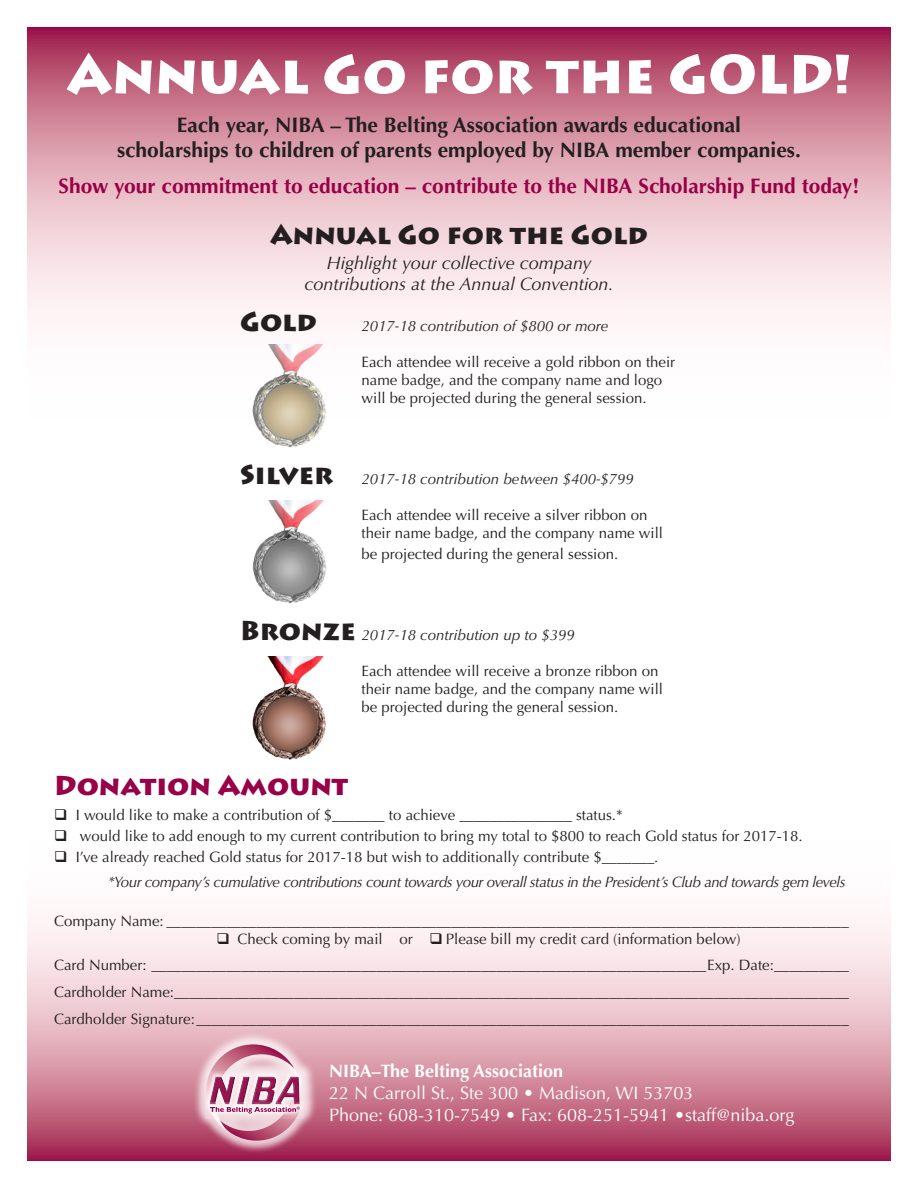
<style>
.page{position:relative;width:918px;height:1188px;background:#fff}
.page>*{position:absolute;margin:0;border:0;box-sizing:border-box;transform-origin:0 0}
.t1{font:900 54px "Lithos Pro";color:#fff}
.t2{font:900 27px "Lithos Pro";color:#231f20}
.t3{font:900 27px "Lithos Pro";color:#980047}
.t4{font:700 21px "Optima LT Std";color:#231f20}
.t5{font:700 21px "Optima LT Std";color:#980047}
.t6{font:18px "Optima LT Std";color:#fff}
.t7{font:italic 18px "Optima LT Std";color:#231f20}
.t8{font:700 18px "Optima LT Std";color:#fff}
.t9{font:15px/18px "Optima LT Std";color:#231f20}
.t10{font:italic 15px "Optima LT Std";color:#231f20}
.t11{font:italic 15px "Optima LT Std";letter-spacing:-.03em;color:#231f20}
.s1{font-family:"Lithos Pro";font-weight:900;font-style:normal;font-size:27px}
</style>
<div class="page">
<svg style="left:28px;top:28px;width:862px;height:293px;background:#dca3b3"></svg>
<svg style="left:28px;top:919px;width:862px;height:241px;background:#dea8b6"></svg>
<div style="left:246px;top:343px;width:91px;height:108px;background:#fff;opacity:.75"></div>
<div style="left:247px;top:499px;width:91px;height:108px;background:#fff;opacity:.75"></div>
<img style="left:252px;top:657px;width:74px;height:103px">
<div style="left:193px;top:1031px;width:125px;height:122px;background:#fff;opacity:.75"></div>
<div style="left:205px;top:1072px;width:100px;height:37px;background:#f4e5e9"></div>
<svg style="left:205px;top:1109px;width:99px;height:9px"></svg>
<svg style="left:206px;top:1044px;width:96px;height:97px"></svg>
<p class="t1" style="left:67px;top:41px;width:786px">Annual Go for the GOLD!</p>
<p class="t4" style="left:177px;top:112px;width:566px">Each year, NIBA – The Belting Association awards educational</p>
<p class="t4" style="left:117px;top:138px;width:685px">scholarships to children of parents employed by NIBA member companies.</p>
<p class="t5" style="left:59px;top:174px;width:802px">Show your commitment to education – contribute to the NIBA Scholarship Fund today!</p>
<p class="t2" style="left:270px;top:217px;width:379px">Annual Go for the Gold</p>
<p class="t7" style="left:326px;top:252px;width:267px">Highlight your collective company</p>
<p class="t7" style="left:305px;top:274px;width:310px">contributions at the Annual Convention.</p>
<p class="t2" style="left:240px;top:305px;width:79px">Gold</p>
<p class="t10" style="left:362px;top:317px;width:248px">2017-18 contribution of $800 or more</p>
<p class="t9" style="left:362px;top:353px;width:315px">Each attendee will receive a gold ribbon on their name badge, and the company name and logo will be projected during the general session.</p>
<p class="t10" style="left:240px;top:470px;width:395px"><span class="s1">Silver</span> 2017-18 contribution between $400-$799</p>
<p class="t9" style="left:362px;top:506px;width:303px">Each attendee will receive a silver ribbon on their name badge, and the company name will</p>
<p class="t9" style="left:362px;top:545px;width:258px">be projected during the general session.</p>
<p class="t10" style="left:240px;top:626px;width:336px"><span class="s1">Bronze</span> 2017-18 contribution up to $399</p>
<p class="t9" style="left:362px;top:662px;width:303px">Each attendee will receive a bronze ribbon on their name badge, and the company name will be projected during the general session.</p>
<p class="t3" style="left:54px;top:769px;width:296px">Donation Amount</p>
<p class="t9" style="left:54px;top:806px;width:570px">❑ I would like to make a contribution of $_______ to achieve _______________ status.*</p>
<p class="t9" style="left:54px;top:827px;width:750px">❑ would like to add enough to my current contribution to bring my total to $800 to reach Gold status for 2017-18.</p>
<p class="t9" style="left:54px;top:848px;width:606px">❑ I’ve already reached Gold status for 2017-18 but wish to additionally contribute $_______.</p>
<p class="t11" style="left:108px;top:874px;width:739px">*Your company’s cumulative contributions count towards your overall status in the President’s Club and towards gem levels</p>
<p class="t9" style="left:54px;top:912px;width:796px">Company Name: ___________________________________________________________________________________________</p>
<p class="t9" style="left:217px;top:930px;width:526px">❑ Check coming by mail or ❑ Please bill my credit card (information below)</p>
<p class="t9" style="left:54px;top:957px;width:796px">Card Number: __________________________________________________________________________Exp. Date:__________</p>
<p class="t9" style="left:54px;top:983px;width:796px">Cardholder Name:__________________________________________________________________________________________</p>
<p class="t9" style="left:54px;top:1010px;width:796px">Cardholder Signature:_______________________________________________________________________________________</p>
<p class="t8" style="left:329px;top:1061px;width:236px">NIBA–The Belting Association</p>
<p class="t6" style="left:329px;top:1082px;width:366px">22 N Carroll St., Ste 300 • Madison, WI 53703</p>
<p class="t6" style="left:329px;top:1104px;width:467px">Phone: 608-310-7549 • Fax: 608-251-5941 •staff@niba.org</p>
</div>
